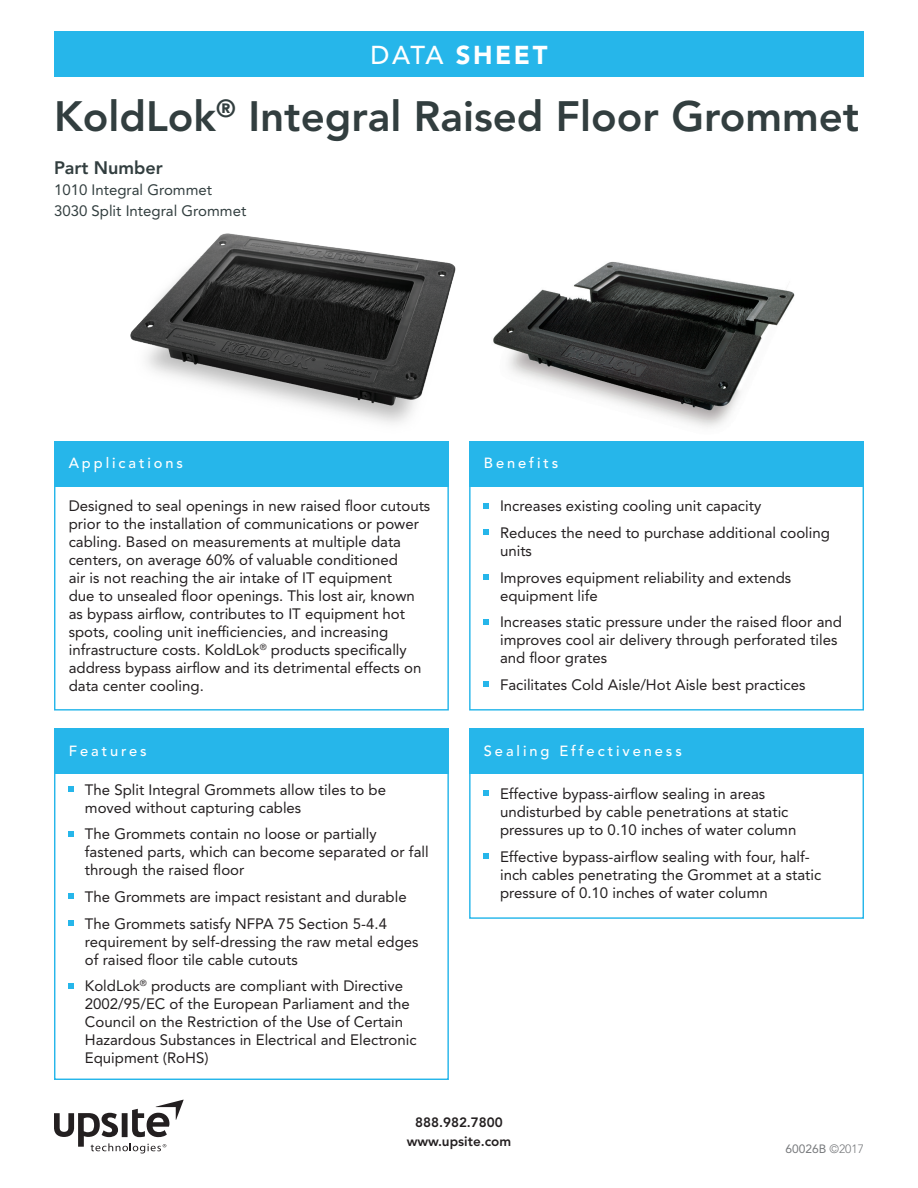
<style>
.page{position:relative;width:918px;height:1188px;background:#fff}
.page>*{position:absolute;margin:0;border:0;box-sizing:border-box;transform-origin:0 0}
.t1{font:800 42.15px "Avenir LT Std";color:#323e3f}
.t2{font:900 25.65px "Avenir LT Std";letter-spacing:.1em;color:#fff}
.t3{font:800 18px "Avenir LT Std";color:#323e3f}
.t4{font:15px/18px "Avenir LT Std";color:#231f20}
.t5{font:15px/21px "Avenir LT Std";color:#323e3f}
.t6{font:500 14.7px "Avenir LT Std";letter-spacing:.2em;color:#fff}
.t7{font:800 13.5px/19.5px "Avenir LT Std";color:#231f20;text-align:center}
.t8{font:12px "Avenir LT Std";color:#76787b}
.s1{font-weight:500}
.s2{font-weight:300}
</style>
<div class="page">
<svg style="left:54px;top:1100px;width:130px;height:53px"></svg>
<img style="left:130px;top:233px;width:326px;height:190px">
<img style="left:493px;top:261px;width:302px;height:166px">
<div style="left:54px;top:441px;width:395px;height:46px;background:#26b6ea"></div>
<div style="left:54px;top:441px;width:395px;height:270px;border:1px solid #26b6ea"></div>
<div style="left:54px;top:729px;width:395px;height:45px;background:#26b6ea"></div>
<div style="left:54px;top:729px;width:395px;height:351px;border:1px solid #26b6ea"></div>
<svg style="left:69px;top:787px;width:5px;height:5px"></svg>
<svg style="left:69px;top:831px;width:5px;height:5px"></svg>
<svg style="left:69px;top:894px;width:5px;height:5px"></svg>
<svg style="left:69px;top:920px;width:5px;height:6px"></svg>
<svg style="left:69px;top:983px;width:5px;height:5px"></svg>
<div style="left:469px;top:441px;width:395px;height:46px;background:#26b6ea"></div>
<div style="left:469px;top:441px;width:395px;height:270px;border:1px solid #26b6ea"></div>
<svg style="left:484px;top:503px;width:5px;height:5px"></svg>
<svg style="left:484px;top:530px;width:5px;height:5px"></svg>
<svg style="left:484px;top:575px;width:5px;height:5px"></svg>
<svg style="left:484px;top:619px;width:5px;height:5px"></svg>
<svg style="left:484px;top:682px;width:5px;height:5px"></svg>
<div style="left:54px;top:31px;width:810px;height:46px;background:#26b6ea"></div>
<div style="left:469px;top:729px;width:395px;height:45px;background:#26b6ea"></div>
<div style="left:469px;top:729px;width:395px;height:190px;border:1px solid #26b6ea"></div>
<svg style="left:484px;top:791px;width:5px;height:5px"></svg>
<svg style="left:484px;top:853px;width:5px;height:6px"></svg>
<h2 class="t2" style="left:371px;top:39px;width:178px"><span class="s1">DATA</span> SHEET</h2>
<h1 class="t1" style="left:54px;top:91px;width:807px">KoldLok<sup>®</sup> Integral Raised Floor Grommet</h1>
<p class="t3" style="left:54px;top:157px;width:110px">Part Number</p>
<p class="t5" style="left:54px;top:180px;width:194px">1010 Integral Grommet<br>3030 Split Integral Grommet</p>
<p class="t6" style="left:69px;top:455px;width:116px">Applications</p>
<p class="t4" style="left:69px;top:497px;width:363px">Designed to seal openings in new raised floor cutouts prior to the installation of communications or power cabling. Based on measurements at multiple data centers, on average 60% of valuable conditioned<br>air is not reaching the air intake of IT equipment<br>due to unsealed floor openings. This lost air, known as bypass airflow, contributes to IT equipment hot spots, cooling unit inefficiencies, and increasing infrastructure costs. KoldLok<sup>®</sup> products specifically address bypass airflow and its detrimental effects on data center cooling.</p>
<p class="t6" style="left:69px;top:742px;width:80px">Features</p>
<p class="t4" style="left:85px;top:781px;width:303px">The Split Integral Grommets allow tiles to be moved without capturing cables</p>
<p class="t4" style="left:85px;top:825px;width:345px">The Grommets contain no loose or partially fastened parts, which can become separated or fall through the raised floor</p>
<p class="t4" style="left:85px;top:884px;width:323px;line-height:26.7px">The Grommets are impact resistant and durable<br>The Grommets satisfy NFPA 75 Section 5-4.4</p>
<p class="t4" style="left:85px;top:933px;width:335px">requirement by self-dressing the raw metal edges of raised floor tile cable cutouts</p>
<p class="t4" style="left:85px;top:977px;width:333px">KoldLok<sup>®</sup> products are compliant with Directive 2002/95/EC of the European Parliament and the Council on the Restriction of the Use of Certain Hazardous Substances in Electrical and Electronic Equipment (RoHS)</p>
<p class="t6" style="left:484px;top:455px;width:76px">Benefits</p>
<p class="t4" style="left:500px;top:493px;width:331px;line-height:26.7px">Increases existing cooling unit capacity<br>Reduces the need to purchase additional cooling</p>
<p class="t4" style="left:500px;top:538px;width:293px;line-height:26.7px">units<br>Improves equipment reliability and extends</p>
<p class="t4" style="left:500px;top:582px;width:343px;line-height:26.7px">equipment life<br>Increases static pressure under the raised floor and</p>
<p class="t4" style="left:500px;top:631px;width:339px">improves cool air delivery through perforated tiles and floor grates</p>
<p class="t4" style="left:500px;top:676px;width:307px">Facilitates Cold Aisle/Hot Aisle best practices</p>
<p class="t6" style="left:484px;top:742px;width:200px">Sealing Effectiveness</p>
<p class="t4" style="left:500px;top:785px;width:298px">Effective bypass-airflow sealing in areas undisturbed by cable penetrations at static pressures up to 0.10 inches of water column</p>
<p class="t4" style="left:500px;top:847px;width:323px">Effective bypass-airflow sealing with four, half&shy;inch cables penetrating the Grommet at a static pressure of 0.10 inches of water column</p>
<p class="t7" style="left:407px;top:1112px;width:106px">888.982.7800 www.upsite.com</p>
<p class="t8" style="left:785px;top:1141px;width:80px">60026B <span class="s2">©2017</span></p>
</div>
